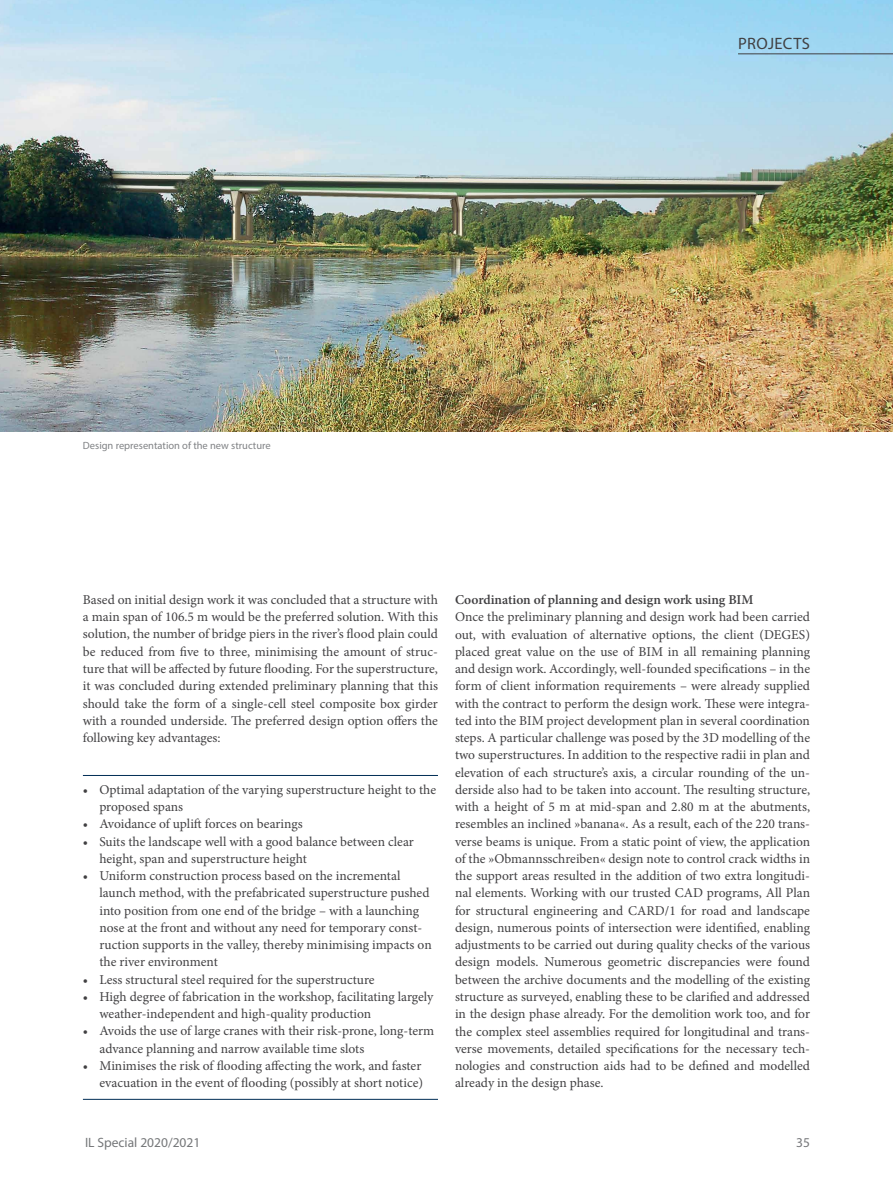
<style>
.page{position:relative;width:893px;height:1191px;background:#fff}
.page>*{position:absolute;margin:0;border:0;box-sizing:border-box;transform-origin:0 0}
.t1{font:16.5px "Myriad Pro";letter-spacing:.02em;color:#414042}
.t2{font:13.5px/17.2px "Minion Pro";color:#414042}
.t3{font:600 13.5px "Minion Pro";color:#414042}
.t4{font:13.5px "Myriad Pro";color:#757779}
.t5{font:13.5px "Myriad Pro";color:#77787b}
.t6{font:10.5px "Myriad Pro";color:#808285}
</style>
<div class="page">
<img style="left:0;top:0;width:893px;height:431px">
<hr style="left:738px;top:53px;width:155px;height:1px;background:#414042">
<hr style="left:83px;top:1099px;width:355px;height:1px;background:#002e56">
<hr style="left:83px;top:775px;width:355px;height:1px;background:#002e56">
<p class="t1" style="left:738px;top:33px;width:73px">PROJECTS</p>
<p class="t6" style="left:83px;top:439px;width:189px">Design representation of the new structure</p>
<p class="t2" style="left:83px;top:591px;width:357px;text-align:justify">Based on initial design work it was concluded that a structure with a main span of 106.5 m would be the preferred solution. With this solution, the number of bridge piers in the river’s flood plain could be reduced from five to three, minimising the amount of struc&shy;ture that will be affected by future flooding. For the superstructure, it was concluded during extended preliminary planning that this should take the form of a single-cell steel composite box girder with a rounded underside. The preferred design option offers the following key advantages:</p>
<p class="t2" style="left:99px;top:781px;width:338px;text-indent:-16px">• Optimal adaptation of the varying superstructure height to the proposed spans</p>
<p class="t2" style="left:83px;top:815px;width:221px">• Avoidance of uplift forces on bearings</p>
<p class="t2" style="left:99px;top:832px;width:316px;text-indent:-16px">• Suits the landscape well with a good balance between clear height, span and superstructure height</p>
<p class="t2" style="left:99px;top:867px;width:334px;text-indent:-16px">• Uniform construction process based on the incremental launch method, with the prefabricated superstructure pushed into position from one end of the bridge – with a launching nose at the front and without any need for temporary const&shy;ruction supports in the valley, thereby minimising impacts on the river environment</p>
<p class="t2" style="left:83px;top:970px;width:293px">• Less structural steel required for the superstructure</p>
<p class="t2" style="left:99px;top:988px;width:335px;text-indent:-16px">• High degree of fabrication in the workshop, facilitating largely weather-independent and high-quality production</p>
<p class="t2" style="left:99px;top:1022px;width:336px;text-indent:-16px">• Avoids the use of large cranes with their risk-prone, long-term advance planning and narrow available time slots</p>
<p class="t2" style="left:83px;top:1057px;width:342px;text-align:right">• Minimises the risk of flooding affecting the work, and faster evacuation in the event of flooding (possibly at short notice)</p>
<p class="t3" style="left:455px;top:590px;width:300px">Coordination of planning and design work using BIM</p>
<p class="t2" style="left:455px;top:608px;width:357px;text-align:justify">Once the preliminary planning and design work had been carried out, with evaluation of alternative options, the client (DEGES) placed great value on the use of BIM in all remaining planning and design work. Accordingly, well-founded specifications – in the form of client information requirements – were already supplied with the contract to perform the design work. These were integra&shy;ted into the BIM project development plan in several coordination steps. A particular challenge was posed by the 3D modelling of the two superstructures. In addition to the respective radii in plan and elevation of each structure’s axis, a circular rounding of the un&shy;derside also had to be taken into account. The resulting structure, with a height of 5 m at mid-span and 2.80 m at the abutments, resembles an inclined »banana«. As a result, each of the 220 trans&shy;verse beams is unique. From a static point of view, the application of the »Obmannsschreiben« design note to control crack widths in the support areas resulted in the addition of two extra longitudi&shy;nal elements. Working with our trusted CAD programs, All Plan for structural engineering and CARD/1 for road and landscape design, numerous points of intersection were identified, enabling adjustments to be carried out during quality checks of the various design models. Numerous geometric discrepancies were found between the archive documents and the modelling of the existing structure as surveyed, enabling these to be clarified and addressed in the design phase already. For the demolition work too, and for the complex steel assemblies required for longitudinal and trans&shy;verse movements, detailed specifications for the necessary tech&shy;nologies and construction aids had to be defined and modelled already in the design phase.</p>
<p class="t4" style="left:85px;top:1134px;width:117px">IL Special 2020/2021</p>
<p class="t5" style="left:796px;top:1134px;width:15px">35</p>
</div>
